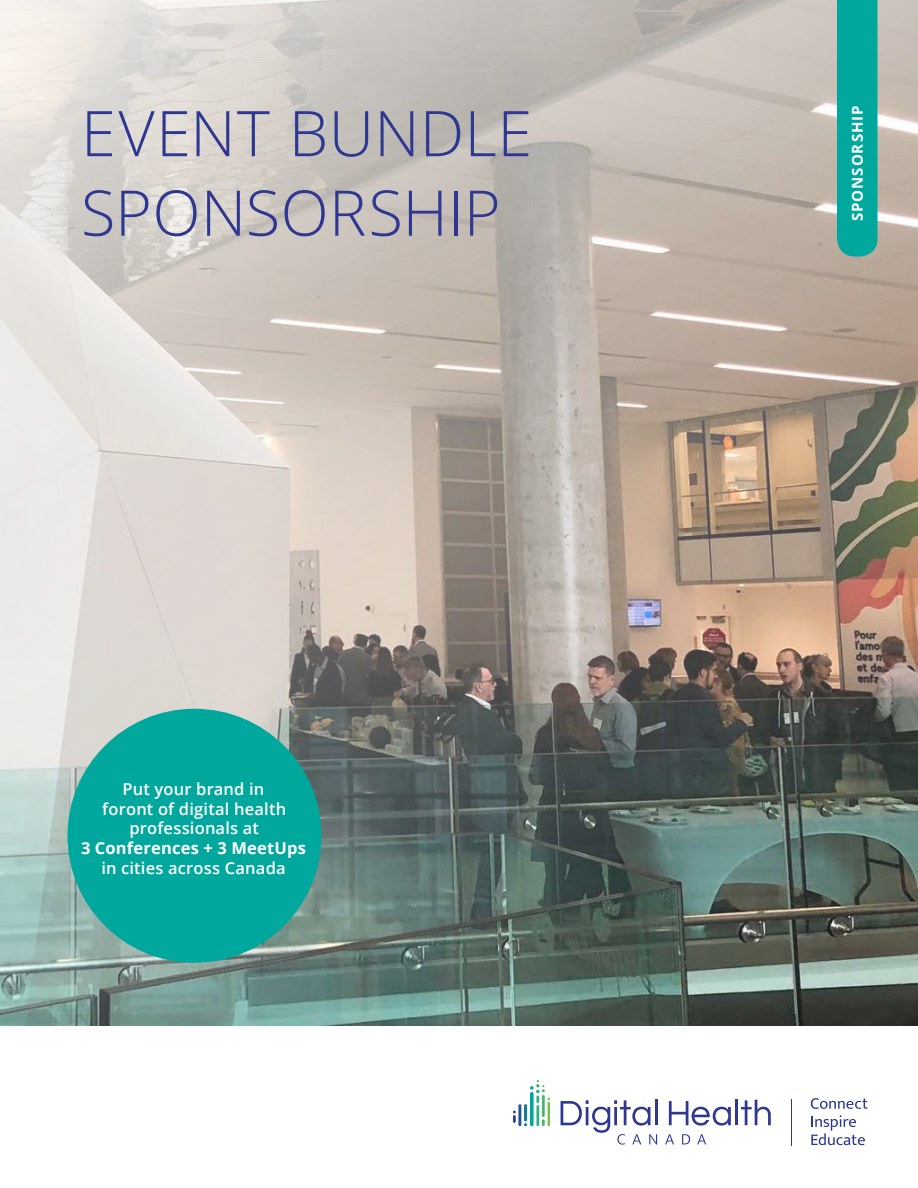
<style>
.page{position:relative;width:918px;height:1188px;background:#fff}
.page>*{position:absolute;margin:0;border:0;box-sizing:border-box;transform-origin:0 0}
.t1{font:300 63px/79.5px "Open Sans";letter-spacing:.005em;color:#2e3791}
.t2{font:600 16.5px/19.8px "Open Sans";letter-spacing:.01em;color:#fff;text-align:center}
.t3{font:700 16.5px "Open Sans";letter-spacing:.015em;color:#fff}
.t4{font:700 15px "Open Sans";letter-spacing:.065em;color:#fff}
</style>
<div class="page">
<img style="left:0;top:0;width:918px;height:1026px">
<div style="left:837px;top:0;width:40px;height:257px;background:#00a79d"></div>
<div style="left:67px;top:709px;width:255px;height:254px;background:#00a79d;border-radius:50%"></div>
<hr style="left:542px;top:1095px;width:3px;height:22px;background:#48b66d">
<hr style="left:536px;top:1105px;width:3px;height:21px;background:#2eb17e">
<svg style="left:542px;top:1119px;width:3px;height:7px"></svg>
<hr style="left:548px;top:1102px;width:2px;height:24px;background:#76c14e">
<hr style="left:518px;top:1104px;width:3px;height:22px;background:#1f5596">
<svg style="left:513px;top:1111px;width:3px;height:12px"></svg>
<svg style="left:530px;top:1092px;width:4px;height:34px"></svg>
<hr style="left:524px;top:1104px;width:3px;height:17px;background:#167c99;border-radius:2px">
<svg style="left:530px;top:1080px;width:20px;height:23px"></svg>
<svg style="left:665px;top:1134px;width:9px;height:10px"></svg>
<svg style="left:682px;top:1134px;width:8px;height:10px"></svg>
<svg style="left:697px;top:1134px;width:9px;height:10px"></svg>
<svg style="left:561px;top:1100px;width:96px;height:45px"></svg>
<hr style="left:655px;top:1100px;width:3px;height:25px;background:#2e3791">
<svg style="left:669px;top:1101px;width:62px;height:25px"></svg>
<hr style="left:735px;top:1100px;width:3px;height:25px;background:#2e3791">
<svg style="left:741px;top:1100px;width:30px;height:25px"></svg>
<hr style="left:791px;top:1099px;width:1px;height:46px;background:#2e3791">
<svg style="left:811px;top:1098px;width:57px;height:11px"></svg>
<svg style="left:811px;top:1115px;width:54px;height:30px"></svg>
<h1 class="t1" style="left:81px;top:92px;width:453px">EVENT BUNDLE<br>SPONSORSHIP</h1>
<p class="t4" style="left:847px;top:221px;width:117px;rotate:-90deg">SPONSORSHIP</p>
<p class="t2" style="left:102px;top:779px;width:185px">Put your brand in foront of digital health professionals at</p>
<p class="t3" style="left:81px;top:837px;width:227px">3 Conferences + 3 MeetUps</p>
<p class="t2" style="left:101px;top:858px;width:186px">in cities across Canada</p>
</div>
